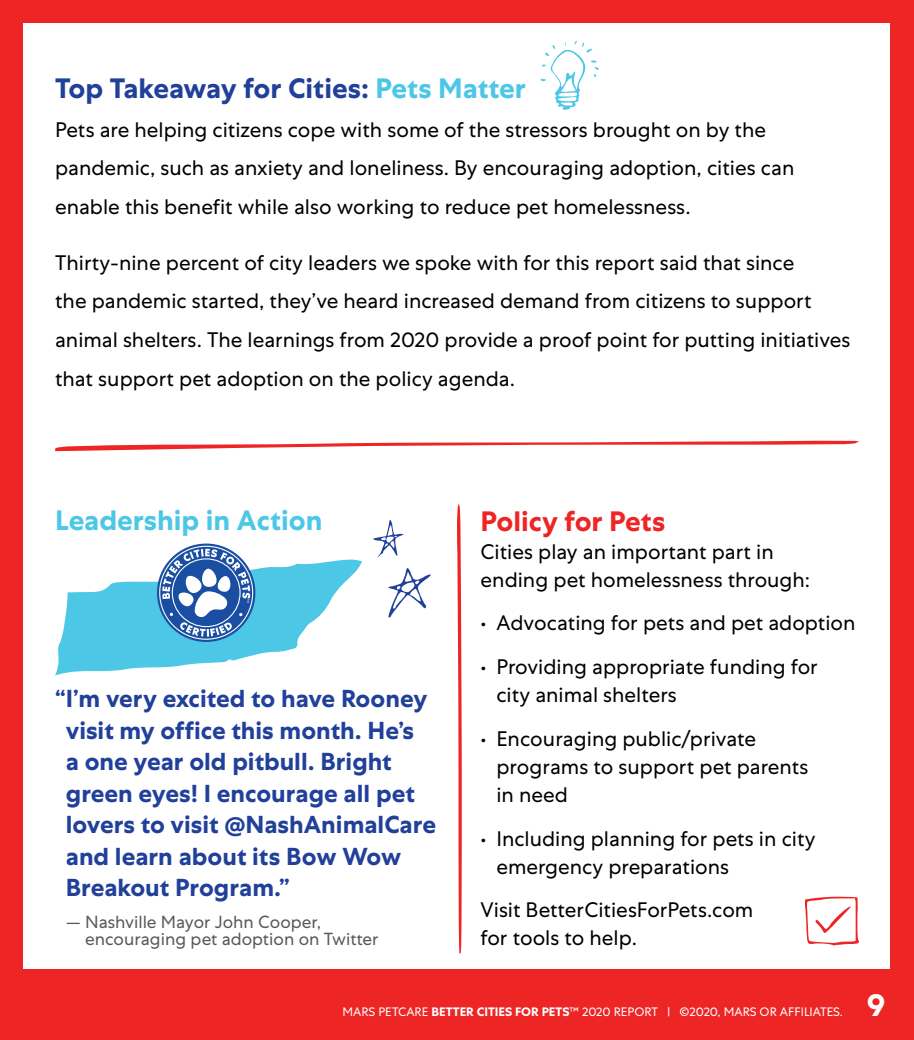
<style>
.page{position:relative;width:914px;height:1040px;background:#ee2525}
.page>*{position:absolute;margin:0;border:0;box-sizing:border-box;transform-origin:0 0}
.t1{font:700 31.5px "Mars Centra";color:#fff}
.t2{font:700 28px "Mars Centra";color:#21409a}
.t3{font:700 28px "Mars Centra";color:#4cc7e6}
.t4{font:700 28px "Mars Centra";color:#ee2525}
.t5{font:700 24.5px/31.5px "Mars Centra";color:#21409a}
.t6{font:21px/28px "Mars Centra";color:#000}
.t7{font:17.5px/17.5px "Mars Centra";color:#58595b}
.t8{font:12.25px "Mars Centra";color:#fff}
.s1{color:#4cc7e6}
.s2{font-weight:700}
</style>
<div class="page">
<div style="left:24px;top:24px;width:866px;height:945px;background:#fff"></div>
<svg style="left:388px;top:568px;width:42px;height:49px"></svg>
<svg style="left:373px;top:520px;width:30px;height:37px"></svg>
<svg style="left:805px;top:896px;width:53px;height:49px"></svg>
<svg style="left:540px;top:41px;width:58px;height:69px"></svg>
<svg style="left:55px;top:440px;width:804px;height:11px"></svg>
<svg style="left:457px;top:504px;width:5px;height:449px"></svg>
<svg style="left:55px;top:549px;width:307px;height:126px"></svg>
<h2 class="t2" style="left:55px;top:72px;width:472px">Top Takeaway for Cities: <span class="s1">Pets Matter</span></h2>
<p class="t6" style="left:55px;top:110px;width:740px;line-height:38.5px">Pets are helping citizens cope with some of the stressors brought on by the pandemic, such as anxiety and loneliness. By encouraging adoption, cities can enable this benefit while also working to reduce pet homelessness.</p>
<p class="t6" style="left:55px;top:243px;width:796px;line-height:38.5px">Thirty-nine percent of city leaders we spoke with for this report said that since<br>the pandemic started, they’ve heard increased demand from citizens to support animal shelters. The learnings from 2020 provide a proof point for putting initiatives that support pet adoption on the policy agenda.</p>
<h2 class="t3" style="left:55px;top:503px;width:269px">Leadership in Action</h2>
<p class="t5" style="left:66px;top:683px;width:371px;text-indent:-11px">“I’m very excited to have Rooney visit my office this month. He’s<br>a one year old pitbull. Bright green eyes! I encourage all pet lovers to visit @NashAnimalCare and learn about its Bow Wow<br>Breakout Program.”</p>
<p class="t7" style="left:85px;top:913px;width:295px;text-indent:-19px">— Nashville Mayor John Cooper, encouraging pet adoption on Twitter</p>
<h2 class="t4" style="left:480px;top:504px;width:186px">Policy for Pets</h2>
<p class="t6" style="left:480px;top:537px;width:331px">Cities play an important part in ending pet homelessness through:</p>
<p class="t6" style="left:480px;top:609px;width:376px">• Advocating for pets and pet adoption</p>
<p class="t6" style="left:496px;top:652px;width:323px;text-indent:-16px">• Providing appropriate funding for city animal shelters</p>
<p class="t6" style="left:496px;top:724px;width:313px;text-indent:-16px">• Encouraging public/private programs to support pet parents in need</p>
<p class="t6" style="left:496px;top:824px;width:320px;text-indent:-16px">• Including planning for pets in city emergency preparations</p>
<p class="t6" style="left:480px;top:896px;width:274px">Visit BetterCitiesForPets.com for tools to help.</p>
<p class="t8" style="left:342px;top:1005px;width:502px">MARS PETCARE <span class="s2">BETTER CITIES FOR PETS</span>™ 2020 REPORT | ©2020, MARS OR AFFILIATES.</p>
<h1 class="t1" style="left:866px;top:986px;width:20px">9</h1>
</div>
